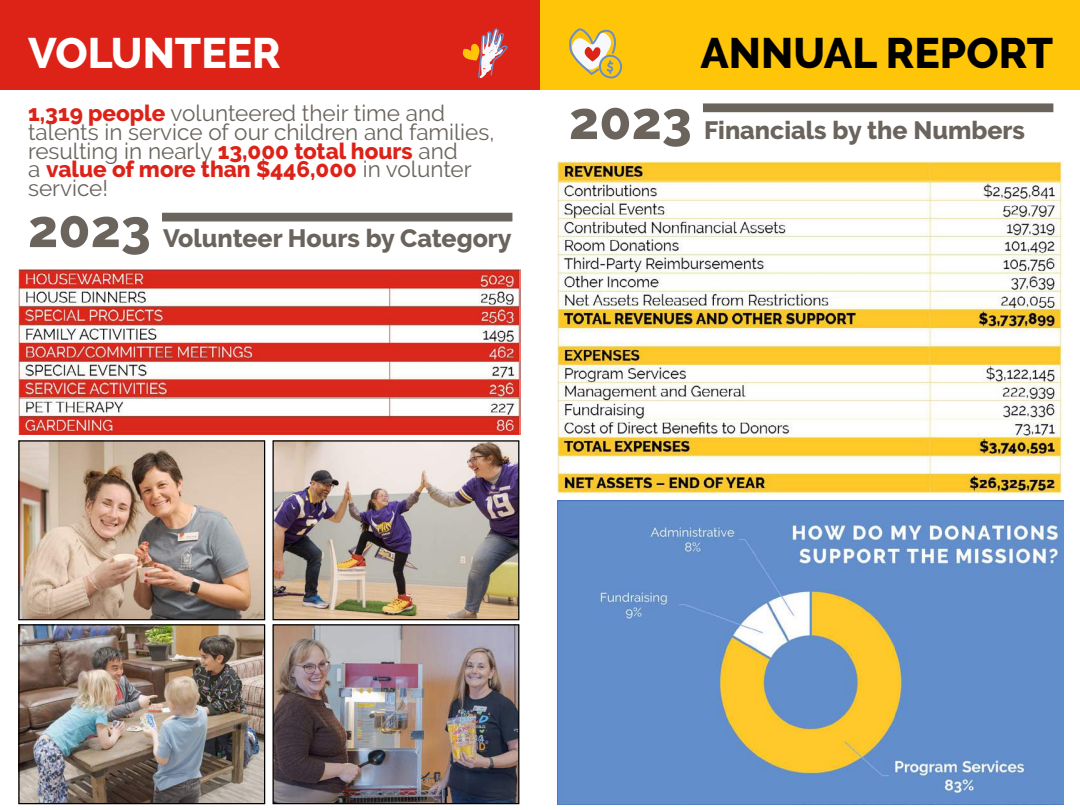
<style>
.page{position:relative;width:1080px;height:810px;background:#fff}
.page>*{position:absolute;margin:0;border:0;box-sizing:border-box;transform-origin:0 0}
.t1{font:800 42.5px "Raleway";color:#000}
.t2{font:800 42.5px "Raleway";color:#fff}
.t3{font:800 25px "Raleway";color:#6a645d}
.t4{font:22.5px/18.8px "Raleway";color:#6a645d}
.s1{font-weight:800;color:#dd2218}
.s2{font-size:52.5px}
</style>
<div class="page">
<div style="left:0;top:0;width:540px;height:90px;background:#dd2218"></div>
<div style="left:162px;top:213px;width:350px;height:8px;background:#6a645d"></div>
<svg style="left:463px;top:28px;width:45px;height:50px"></svg>
<img style="left:20px;top:442px;width:243px;height:176px">
<div style="left:18px;top:440px;width:247px;height:180px;border:1px solid #000"></div>
<img style="left:19px;top:270px;width:502px;height:164px">
<div style="left:540px;top:0;width:540px;height:90px;background:#fec509"></div>
<img style="left:557px;top:162px;width:505px;height:332px">
<img style="left:557px;top:500px;width:506px;height:304px">
<svg style="left:569px;top:28px;width:53px;height:50px"></svg>
<div style="left:703px;top:103px;width:350px;height:9px;background:#6a645d"></div>
<img style="left:20px;top:626px;width:243px;height:176px">
<div style="left:18px;top:624px;width:247px;height:180px;border:1px solid #000"></div>
<img style="left:275px;top:442px;width:242px;height:176px">
<div style="left:273px;top:440px;width:246px;height:180px;border:1px solid #000"></div>
<img style="left:275px;top:626px;width:242px;height:176px">
<div style="left:273px;top:624px;width:246px;height:180px;border:1px solid #000"></div>
<h1 class="t2" style="left:28px;top:33px;width:254px">VOLUNTEER</h1>
<p class="t4" style="left:28px;top:104px;width:468px"><span class="s1">1,319 people</span> volunteered their time and talents in service of our children and families, resulting in nearly <span class="s1">13,000 total hours</span> and<br>a <span class="s1">value of more than $446,000</span> in volunter service!</p>
<p class="t3" style="left:28px;top:227px;width:485px"><span class="s2">2023</span> Volunteer Hours by Category</p>
<h1 class="t1" style="left:700px;top:33px;width:354px">ANNUAL REPORT</h1>
<p class="t3" style="left:569px;top:119px;width:458px"><span class="s2">2023</span> Financials by the Numbers</p>
</div>
